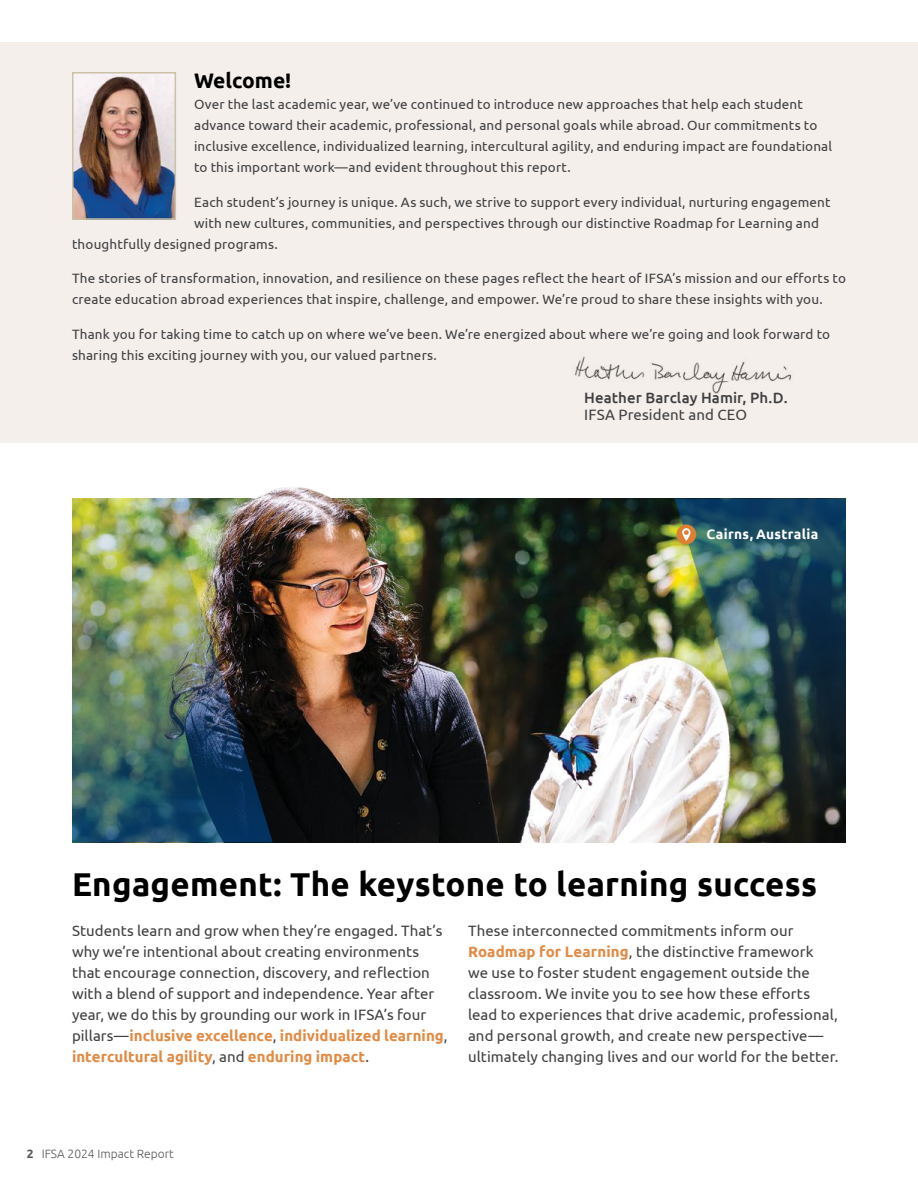
<style>
.page{position:relative;width:918px;height:1188px;background:#fff}
.page>*{position:absolute;margin:0;border:0;box-sizing:border-box;transform-origin:0 0}
.t1{font:700 33px "Ubuntu";letter-spacing:.01em;color:#000}
.t2{font:700 21px "Ubuntu";color:#000}
.t3{font:15px/21px "Ubuntu";letter-spacing:.005em;color:#404042}
.t4{font:500 15px "Ubuntu";letter-spacing:.005em;color:#404042}
.t5{font:700 13.65px "Ubuntu";letter-spacing:.025em;color:#fff}
.t6{font:13.5px/21px "Ubuntu";letter-spacing:.01em;color:#404042}
.t7{font:300 12px "Ubuntu";color:#57585b}
.s1{font-weight:700;color:#e18a43}
.s2{font-weight:700}
</style>
<div class="page">
<img style="left:72px;top:499px;width:774px;height:344px">
<img style="left:675px;top:499px;width:171px;height:343px">
<div style="left:676px;top:525px;width:20px;height:19px;background:#de7f32;border-radius:50%"></div>
<svg style="left:682px;top:528px;width:9px;height:13px"></svg>
<img style="left:72px;top:499px;width:201px;height:343px">
<div style="left:0;top:42px;width:918px;height:401px;background:#f4efeb"></div>
<img style="left:75px;top:75px;width:98px;height:142px">
<div style="left:72px;top:72px;width:104px;height:148px;border:2px solid #cbc2a6"></div>
<img style="left:574px;top:356px;width:217px;height:38px">
<img style="left:253px;top:487px;width:86px;height:16px">
<h2 class="t2" style="left:194px;top:68px;width:99px">Welcome!</h2>
<p class="t6" style="left:194px;top:94px;width:640px">Over the last academic year, we’ve continued to introduce new approaches that help each student advance toward their academic, professional, and personal goals while abroad. Our commitments to inclusive excellence, individualized learning, intercultural agility, and enduring impact are foundational to this important work—and evident throughout this report.</p>
<p class="t6" style="left:194px;top:191px;width:638px">Each student’s journey is unique. As such, we strive to support every individual, nurturing engagement</p>
<p class="t6" style="left:194px;top:212px;width:626px">with new cultures, communities, and perspectives through our distinctive Roadmap for Learning and</p>
<p class="t6" style="left:72px;top:233px;width:207px">thoughtfully designed programs.</p>
<p class="t6" style="left:72px;top:268px;width:776px">The stories of transformation, innovation, and resilience on these pages reflect the heart of IFSA’s mission and our efforts to create education abroad experiences that inspire, challenge, and empower. We’re proud to share these insights with you.</p>
<p class="t6" style="left:72px;top:323px;width:760px">Thank you for taking time to catch up on where we’ve been. We’re energized about where we’re going and look forward to sharing this exciting journey with you, our valued partners.</p>
<p class="t4" style="left:584px;top:388px;width:205px">Heather Barclay Hamir, Ph.D.</p>
<p class="t3" style="left:584px;top:403px;width:164px">IFSA President and CEO</p>
<p class="t5" style="left:707px;top:526px;width:113px">Cairns, Australia</p>
<h1 class="t1" style="left:72px;top:864px;width:747px">Engagement: The keystone to learning success</h1>
<p class="t3" style="left:72px;top:919px;width:377px">Students learn and grow when they’re engaged. That’s why we’re intentional about creating environments that encourage connection, discovery, and reflection with a blend of support and independence. Year after year, we do this by grounding our work in IFSA’s four pillars—<span class="s1">inclusive excellence</span>, <span class="s1">individualized learning</span>, <span class="s1">intercultural agility</span>, and <span class="s1">enduring impact</span>.</p>
<p class="t3" style="left:468px;top:919px;width:372px">These interconnected commitments inform our <span class="s1">Roadmap for Learning</span>, the distinctive framework<br>we use to foster student engagement outside the classroom. We invite you to see how these efforts lead to experiences that drive academic, professional, and personal growth, and create new perspective— ultimately changing lives and our world for the better.</p>
<p class="t7" style="left:27px;top:1146px;width:149px"><span class="s2">2</span> IFSA 2024 Impact Report</p>
</div>
